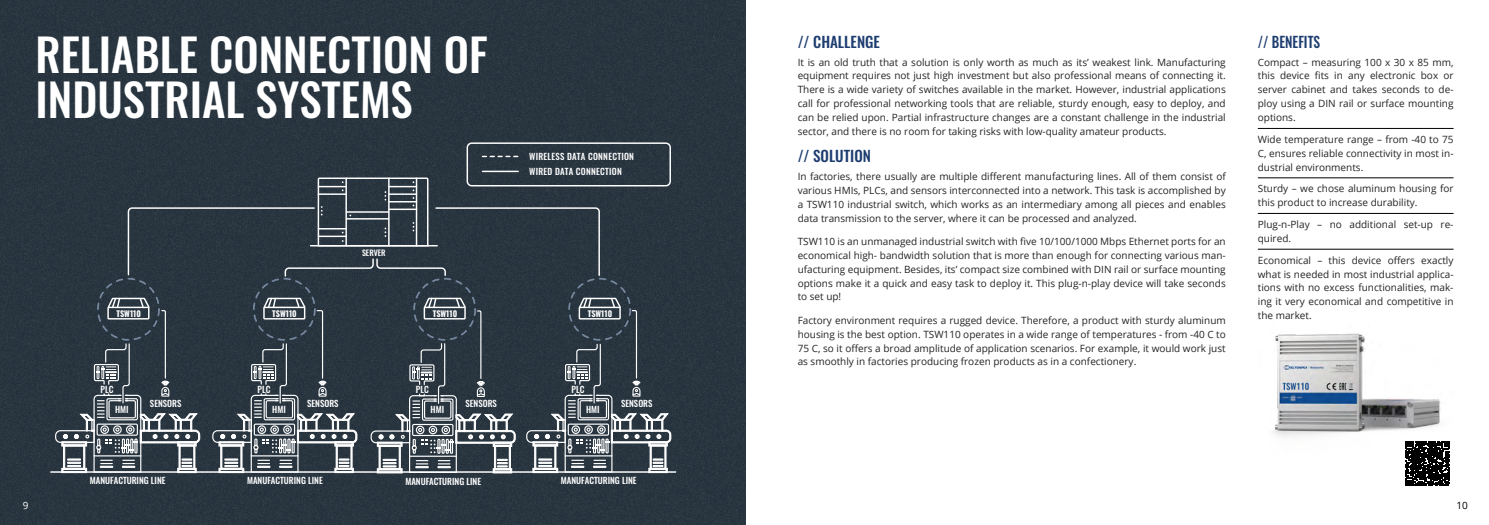
<style>
.page{position:relative;width:1489px;height:525px;background:#fff}
.page>*{position:absolute;margin:0;border:0;box-sizing:border-box;transform-origin:0 0}
.t1{font:500 45px/45px "Oswald";color:#fff}
.t2{font:500 15px "Oswald";color:#1d3d70}
.t3{font:500 15px "Oswald";color:#1d3d70;scale:.9 1}
.t4{font:10px/13.8px "Open Sans";color:#242424;text-align:justify}
.t5{font:10px "Open Sans";color:#000}
.t6{font:10px "Open Sans";color:#fff}
.t7{font:500 8.75px "Oswald";color:#fff}
.t8{font:500 8.75px/14.6px "Oswald";letter-spacing:.03em;color:#fff}
.t9{font:700 8.25px "Oswald";color:#fff}
.t10{font:500 7.88px "Oswald";color:#fff}
</style>
<div class="page">
<div style="left:0;top:0;width:745px;height:524px;background:#28353f"></div>
<hr style="left:1257px;top:128px;width:196px;height:1px;background:#000">
<hr style="left:1257px;top:177px;width:196px;height:1px;background:#000">
<hr style="left:1257px;top:213px;width:196px;height:1px;background:#000">
<hr style="left:1257px;top:249px;width:196px;height:1px;background:#000">
<svg style="left:482px;top:156px;width:39px;height:1px"></svg>
<hr style="left:482px;top:170px;width:36px;height:2px;background:#fff">
<div style="left:466px;top:142px;width:205px;height:44px;border:1px solid #fff;border-radius:4px"></div>
<hr style="left:51px;top:471px;width:624px;height:1px;background:#fff">
<svg style="left:212px;top:296px;width:145px;height:177px;background:#48535c"></svg>
<svg style="left:370px;top:296px;width:146px;height:177px;background:#48525b"></svg>
<svg style="left:525px;top:296px;width:146px;height:177px;background:#47525a"></svg>
<svg style="left:54px;top:296px;width:146px;height:177px;background:#47525b"></svg>
<svg style="left:127px;top:177px;width:473px;height:100px;background:#323e47"></svg>
<svg style="left:1405px;top:465px;width:44px;height:20px"></svg>
<img style="left:1273px;top:333px;width:177px;height:132px">
<h1 class="t1" style="left:35px;top:35px;width:454px">RELIABLE CONNECTION OF<br>INDUSTRIAL SYSTEMS</h1>
<h2 class="t2" style="left:797px;top:34px;width:84px">// CHALLENGE</h2>
<h2 class="t3" style="left:1257px;top:34px;width:71px">// BENEFITS</h2>
<h2 class="t2" style="left:797px;top:148px;width:75px">// SOLUTION</h2>
<p class="t4" style="left:797px;top:55px;width:429px">It is an old truth that a solution is only worth as much as its’ weakest link. Manufacturing equipment requires not just high investment but also professional means of connecting it.<br>There is a wide variety of switches available in the market. However, industrial applications call for professional networking tools that are reliable, sturdy enough, easy to deploy, and can be relied upon. Partial infrastructure changes are a constant challenge in the industrial sector, and there is no room for taking risks with low-quality amateur products.</p>
<p class="t4" style="left:797px;top:169px;width:429px">In factories, there usually are multiple different manufacturing lines. All of them consist of various HMIs, PLCs, and sensors interconnected into a network. This task is accomplished by a TSW110 industrial switch, which works as an intermediary among all pieces and enables data transmission to the server, where it can be processed and analyzed.</p>
<p class="t4" style="left:797px;top:234px;width:429px">TSW110 is an unmanaged industrial switch with five 10/100/1000 Mbps Ethernet ports for an economical high- bandwidth solution that is more than enough for connecting various man&shy;ufacturing equipment. Besides, its’ compact size combined with DIN rail or surface mounting options make it a quick and easy task to deploy it. This plug-n-play device will take seconds to set up!</p>
<p class="t4" style="left:797px;top:313px;width:429px">Factory environment requires a rugged device. Therefore, a product with sturdy aluminum housing is the best option. TSW110 operates in a wide range of temperatures - from -40 C to 75 C, so it offers a broad amplitude of application scenarios. For example, it would work just as smoothly in factories producing frozen products as in a confectionery.</p>
<p class="t4" style="left:1257px;top:55px;width:197px">Compact – measuring 100 x 30 x 85 mm, this device fits in any electronic box or server cabinet and takes seconds to de&shy;ploy using a DIN rail or surface mounting options.</p>
<p class="t4" style="left:1257px;top:132px;width:197px">Wide temperature range – from -40 to 75<br>C, ensures reliable connectivity in most in&shy;dustrial environments.</p>
<p class="t4" style="left:1257px;top:182px;width:197px">Sturdy – we chose aluminum housing for this product to increase durability.</p>
<p class="t4" style="left:1257px;top:217px;width:197px">Plug-n-Play – no additional set-up re&shy;quired.</p>
<p class="t4" style="left:1257px;top:253px;width:197px">Economical – this device offers exactly what is needed in most industrial applica&shy;tions with no excess functionalities, mak&shy;ing it very economical and competitive in the market.</p>
<p class="t8" style="left:529px;top:149px;width:106px">WIRELESS DATA CONNECTION<br>WIRED DATA CONNECTION</p>
<p class="t10" style="left:362px;top:247px;width:25px">SERVER</p>
<p class="t9" style="left:116px;top:309px;width:26px">TSW110</p>
<p class="t9" style="left:272px;top:309px;width:26px">TSW110</p>
<p class="t9" style="left:432px;top:309px;width:26px">TSW110</p>
<p class="t9" style="left:587px;top:309px;width:26px">TSW110</p>
<p class="t7" style="left:100px;top:383px;width:14px">PLC</p>
<p class="t7" style="left:257px;top:383px;width:14px">PLC</p>
<p class="t7" style="left:416px;top:383px;width:14px">PLC</p>
<p class="t7" style="left:571px;top:383px;width:14px">PLC</p>
<p class="t7" style="left:115px;top:403px;width:15px">HMI</p>
<p class="t7" style="left:150px;top:396px;width:33px">SENSORS</p>
<p class="t7" style="left:272px;top:403px;width:15px">HMI</p>
<p class="t7" style="left:307px;top:396px;width:33px">SENSORS</p>
<p class="t7" style="left:430px;top:403px;width:15px">HMI</p>
<p class="t7" style="left:465px;top:397px;width:33px">SENSORS</p>
<p class="t7" style="left:586px;top:403px;width:15px">HMI</p>
<p class="t7" style="left:621px;top:396px;width:33px">SENSORS</p>
<p class="t7" style="left:90px;top:474px;width:77px">MANUFACTURING LINE</p>
<p class="t7" style="left:247px;top:474px;width:77px">MANUFACTURING LINE</p>
<p class="t7" style="left:405px;top:475px;width:77px">MANUFACTURING LINE</p>
<p class="t7" style="left:561px;top:474px;width:77px">MANUFACTURING LINE</p>
<p class="t6" style="left:23px;top:498px;width:7px">9</p>
<p class="t5" style="left:1456px;top:498px;width:13px">10</p>
</div>
